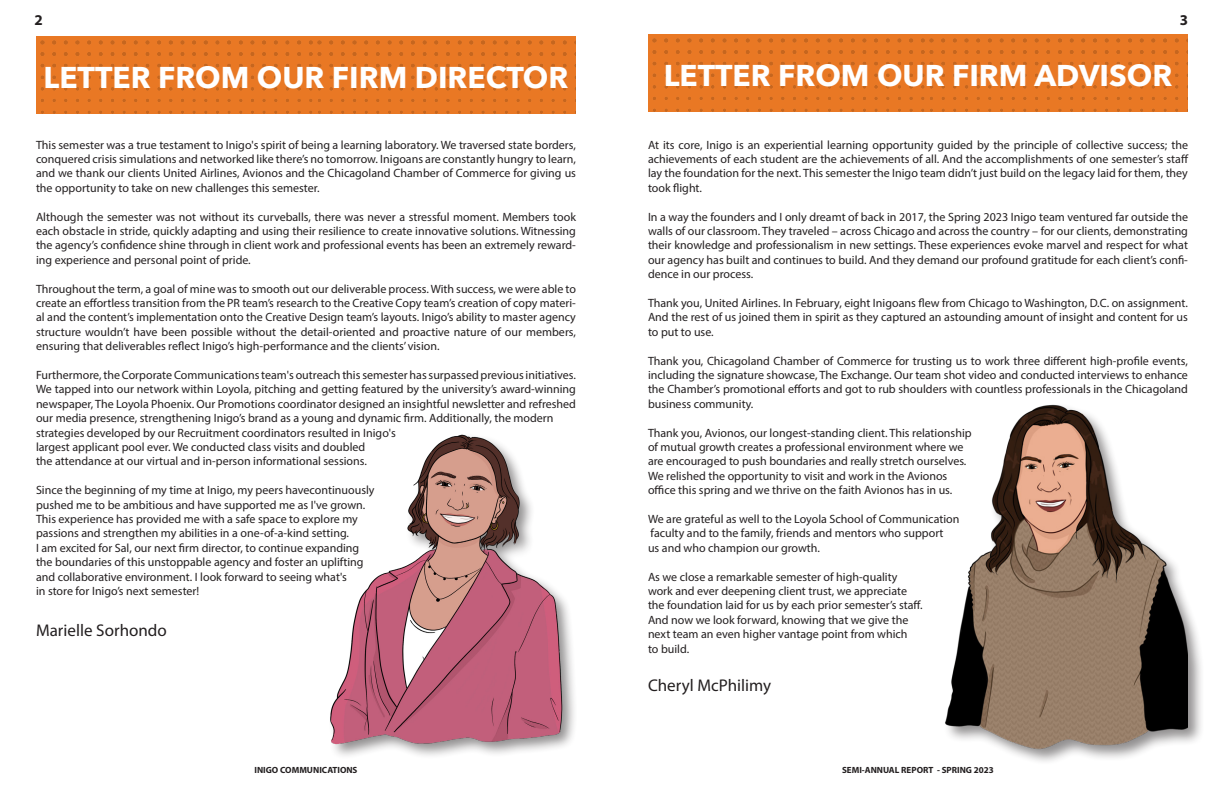
<style>
.page{position:relative;width:1224px;height:792px;background:#fff}
.page>*{position:absolute;margin:0;border:0;box-sizing:border-box;transform-origin:0 0}
.t1{font:700 30px "Avenir Next";color:#fff}
.t2{font:17px "Myriad Pro";color:#231f20}
.t3{font:700 15px "Myriad Pro";color:#231f20}
.t4{font:12px/14.4px "Myriad Pro";color:#231f20;text-align:justify}
.t5{font:700 9px "Myriad Pro";color:#231f20}
</style>
<div class="page">
<img style="left:37px;top:36px;width:539px;height:77px">
<img style="left:330px;top:434px;width:244px;height:322px">
<img style="left:649px;top:34px;width:539px;height:77px">
<div style="left:944px;top:403px;width:261px;height:362px;background:#231f20;opacity:.5"></div>
<img style="left:944px;top:403px;width:244px;height:353px">
<p class="t3" style="left:35px;top:10px;width:10px">2</p>
<p class="t3" style="left:1180px;top:10px;width:10px">3</p>
<p class="t1" style="left:44px;top:51px;width:526px">LETTER FROM OUR FIRM DIRECTOR</p>
<p class="t4" style="left:36px;top:137px;width:542px">This semester was a true testament to Inigo's spirit of being a learning laboratory. We traversed state borders, conquered crisis simulations and networked like there’s no tomorrow. Inigoans are constantly hungry to learn, and we thank our clients United Airlines, Avionos and the Chicagoland Chamber of Commerce for giving us the opportunity to take on new challenges this semester.</p>
<p class="t4" style="left:36px;top:209px;width:542px">Although the semester was not without its curveballs, there was never a stressful moment. Members took each obstacle in stride, quickly adapting and using their resilience to create innovative solutions. Witnessing the agency’s confidence shine through in client work and professional events has been an extremely reward&shy;ing experience and personal point of pride.</p>
<p class="t4" style="left:36px;top:281px;width:542px">Throughout the term, a goal of mine was to smooth out our deliverable process. With success, we were able to create an effortless transition from the PR team’s research to the Creative Copy team’s creation of copy materi&shy;al and the content’s implementation onto the Creative Design team’s layouts. Inigo’s ability to master agency structure wouldn’t have been possible without the detail-oriented and proactive nature of our members, ensuring that deliverables reflect Inigo’s high-performance and the clients’ vision.</p>
<p class="t4" style="left:36px;top:368px;width:542px">Furthermore, the Corporate Communications team's outreach this semester has surpassed previous initiatives.<br>We tapped into our network within Loyola, pitching and getting featured by the university’s award-winning newspaper, The Loyola Phoenix. Our Promotions coordinator designed an insightful newsletter and refreshed our media presence, strengthening Inigo’s brand as a young and dynamic firm. Additionally, the modern</p>
<p class="t4" style="left:36px;top:425px;width:361px">strategies developed by our Recruitment coordinators resulted in Inigo's</p>
<p class="t4" style="left:36px;top:440px;width:331px">largest applicant pool ever. We conducted class visits and doubled</p>
<p class="t4" style="left:36px;top:454px;width:332px">the attendance at our virtual and in-person informational sessions.</p>
<p class="t4" style="left:36px;top:483px;width:340px">Since the beginning of my time at Inigo, my peers havecontinuously</p>
<p class="t4" style="left:36px;top:497px;width:331px">pushed me to be ambitious and have supported me as I've grown.</p>
<p class="t4" style="left:36px;top:512px;width:323px">This experience has provided me with a safe space to explore my</p>
<p class="t4" style="left:36px;top:526px;width:315px">passions and strengthen my abilities in a one-of-a-kind setting.</p>
<p class="t4" style="left:36px;top:540px;width:325px">I am excited for Sal, our next firm director, to continue expanding</p>
<p class="t4" style="left:36px;top:555px;width:329px">the boundaries of this unstoppable agency and foster an uplifting</p>
<p class="t4" style="left:36px;top:569px;width:313px">and collaborative environment. I look forward to seeing what's</p>
<p class="t4" style="left:36px;top:584px;width:165px">in store for Inigo’s next semester!</p>
<p class="t2" style="left:36px;top:619px;width:132px">Marielle Sorhondo</p>
<p class="t1" style="left:664px;top:49px;width:510px">LETTER FROM OUR FIRM ADVISOR</p>
<p class="t4" style="left:648px;top:137px;width:542px">At its core, Inigo is an experiential learning opportunity guided by the principle of collective success; the achievements of each student are the achievements of all. And the accomplishments of one semester’s staff lay the foundation for the next. This semester the Inigo team didn’t just build on the legacy laid for them, they took flight.</p>
<p class="t4" style="left:648px;top:209px;width:542px">In a way the founders and I only dreamt of back in 2017, the Spring 2023 Inigo team ventured far outside the walls of our classroom. They traveled – across Chicago and across the country – for our clients, demonstrating their knowledge and professionalism in new settings. These experiences evoke marvel and respect for what our agency has built and continues to build. And they demand our profound gratitude for each client’s confi&shy;dence in our process.</p>
<p class="t4" style="left:648px;top:296px;width:541px">Thank you, United Airlines. In February, eight Inigoans flew from Chicago to Washington, D.C. on assignment.<br>And the rest of us joined them in spirit as they captured an astounding amount of insight and content for us to put to use.</p>
<p class="t4" style="left:648px;top:353px;width:542px">Thank you, Chicagoland Chamber of Commerce for trusting us to work three different high-profile events, including the signature showcase, The Exchange. Our team shot video and conducted interviews to enhance the Chamber’s promotional efforts and got to rub shoulders with countless professionals in the Chicagoland business community.</p>
<p class="t4" style="left:648px;top:425px;width:325px">Thank you, Avionos, our longest-standing client. This relationship</p>
<p class="t4" style="left:648px;top:440px;width:317px">of mutual growth creates a professional environment where we</p>
<p class="t4" style="left:648px;top:454px;width:320px">are encouraged to push boundaries and really stretch ourselves.</p>
<p class="t4" style="left:648px;top:468px;width:301px">We relished the opportunity to visit and work in the Avionos</p>
<p class="t4" style="left:648px;top:483px;width:306px">office this spring and we thrive on the faith Avionos has in us.</p>
<p class="t4" style="left:648px;top:512px;width:313px">We are grateful as well to the Loyola School of Communication</p>
<p class="t4" style="left:651px;top:526px;width:295px">faculty and to the family, friends and mentors who support</p>
<p class="t4" style="left:648px;top:540px;width:174px">us and who champion our growth.</p>
<p class="t4" style="left:648px;top:569px;width:251px">As we close a remarkable semester of high-quality</p>
<p class="t4" style="left:648px;top:584px;width:261px">work and ever deepening client trust, we appreciate</p>
<p class="t4" style="left:648px;top:598px;width:276px">the foundation laid for us by each prior semester’s staff.</p>
<p class="t4" style="left:648px;top:612px;width:262px">And now we look forward, knowing that we give the</p>
<p class="t4" style="left:648px;top:627px;width:261px">next team an even higher vantage point from which</p>
<p class="t4" style="left:648px;top:641px;width:43px">to build.</p>
<p class="t2" style="left:648px;top:674px;width:125px">Cheryl McPhilimy</p>
<p class="t5" style="left:254px;top:764px;width:105px">INIGO COMMUNICATIONS</p>
<p class="t5" style="left:842px;top:764px;width:153px">SEMI-ANNUAL REPORT - SPRING 2023</p>
</div>
